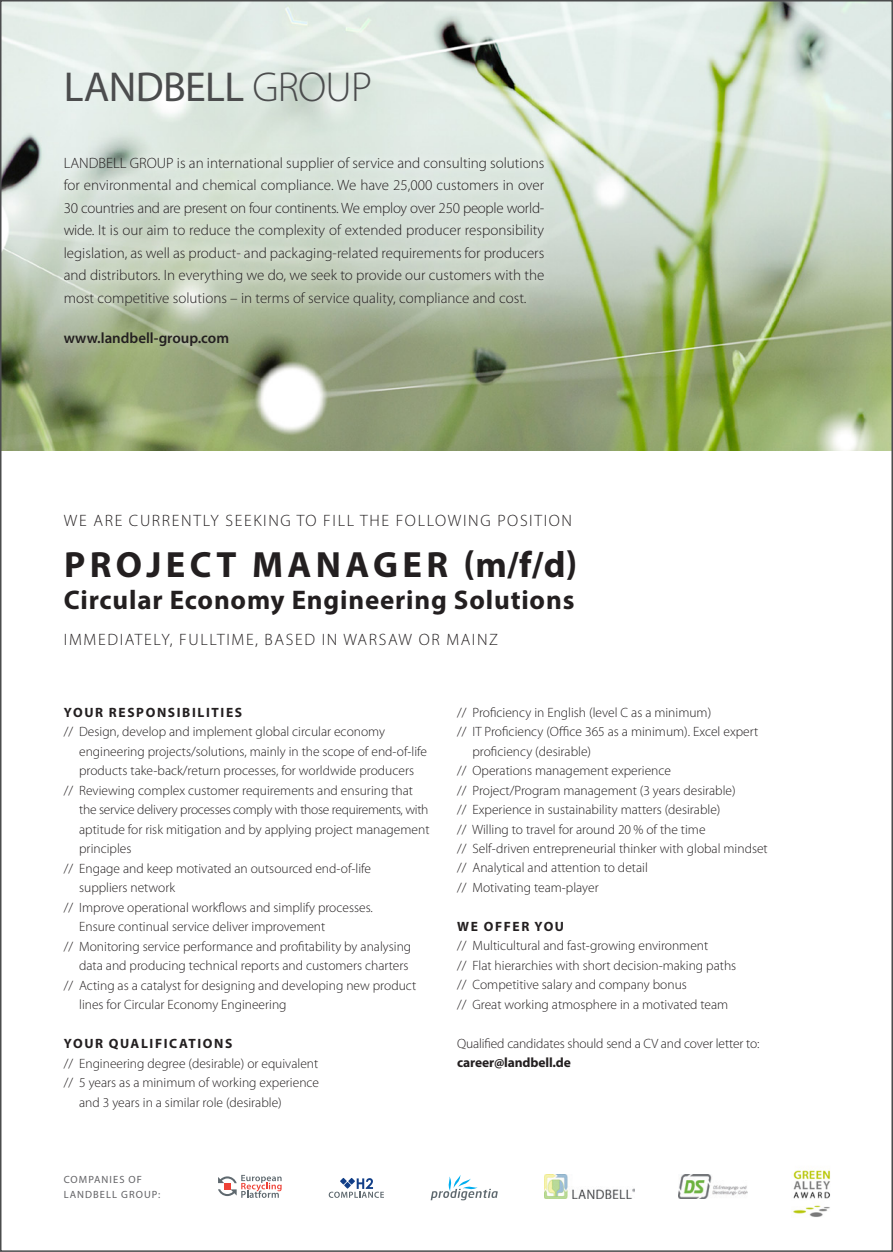
<style>
.page{position:relative;width:893px;height:1252px;background:#fff}
.page>*{position:absolute;margin:0;border:0;box-sizing:border-box;transform-origin:0 0}
.t1{font:42px "Myriad Pro";letter-spacing:-.015em;color:#4b4c4d}
.t2{font:700 36.6px "Myriad Pro";letter-spacing:.12em;color:#231f20}
.t3{font:700 27px "Myriad Pro";letter-spacing:.03em;color:#231f20}
.t4{font:300 16.5px "Myriad Pro";letter-spacing:.1em;color:#231f20}
.t5{font:300 15px/22.5px "Myriad Pro";color:#231f20;text-align:justify}
.t6{font:600 15px "Myriad Pro";color:#231f20}
.t7{font:300 13.5px/19.5px "Myriad Pro";color:#231f20}
.t8{font:300 13.5px "Myriad Pro";letter-spacing:-.02em;color:#231f20}
.t9{font:700 13.5px "Myriad Pro";letter-spacing:.12em;color:#231f20}
.t10{font:700 13.5px "Myriad Pro";letter-spacing:-.01em;color:#231f20}
.t11{font:10.5px/15px "Myriad Pro";letter-spacing:.1em;color:#636366}
.s1{font-weight:300}
</style>
<div class="page">
<img style="left:3px;top:3px;width:887px;height:448px">
<svg style="left:55px;top:148px;width:498px;height:166px"></svg>
<img style="left:545px;top:1174px;width:90px;height:24px">
<img style="left:793px;top:1170px;width:38px;height:47px">
<img style="left:678px;top:1174px;width:70px;height:24px">
<svg style="left:329px;top:1178px;width:55px;height:20px"></svg>
<svg style="left:431px;top:1175px;width:67px;height:25px"></svg>
<svg style="left:218px;top:1175px;width:64px;height:23px"></svg>
<h1 class="t1" style="left:64px;top:61px;width:310px">LANDBELL <span class="s1">GROUP</span></h1>
<p class="t5" style="left:64px;top:152px;width:482px">LANDBELL GROUP is an international supplier of service and consulting solutions for environmental and chemical compliance. We have 25,000 customers in over 30 countries and are present on four continents. We employ over 250 people world&shy;wide. It is our aim to reduce the complexity of extended producer responsibility legislation, as well as product- and packaging-related requirements for producers and distributors. In everything we do, we seek to provide our customers with the most competitive solutions – in terms of service quality, compliance and cost.</p>
<p class="t6" style="left:64px;top:329px;width:167px">www.landbell-group.com</p>
<p class="t4" style="left:64px;top:512px;width:510px">WE ARE CURRENTLY SEEKING TO FILL THE FOLLOWING POSITION</p>
<h2 class="t2" style="left:64px;top:540px;width:515px">PROJECT MANAGER (m/f/d)</h2>
<h3 class="t3" style="left:64px;top:582px;width:512px">Circular Economy Engineering Solutions</h3>
<p class="t4" style="left:64px;top:631px;width:436px">IMMEDIATELY, FULLTIME, BASED IN WARSAW OR MAINZ</p>
<p class="t9" style="left:64px;top:703px;width:180px">YOUR RESPONSIBILITIES</p>
<p class="t7" style="left:64px;top:722px;width:323px">// Design, develop and implement global circular economy</p>
<p class="t7" style="left:79px;top:742px;width:349px">engineering projects/solutions, mainly in the scope of end-of-life</p>
<p class="t7" style="left:79px;top:761px;width:336px">products take-back/return processes, for worldwide producers</p>
<p class="t7" style="left:64px;top:780px;width:351px">// Reviewing complex customer requirements and ensuring that</p>
<p class="t8" style="left:79px;top:802px;width:351px">the service delivery processes comply with those requirements, with</p>
<p class="t7" style="left:79px;top:819px;width:352px">aptitude for risk mitigation and by applying project management</p>
<p class="t7" style="left:79px;top:839px;width:54px">principles</p>
<p class="t7" style="left:64px;top:858px;width:309px">// Engage and keep motivated an outsourced end-of-life</p>
<p class="t7" style="left:79px;top:878px;width:98px">suppliers network</p>
<p class="t7" style="left:64px;top:897px;width:311px">// Improve operational workflows and simplify processes.</p>
<p class="t7" style="left:79px;top:917px;width:248px">Ensure continual service deliver improvement</p>
<p class="t7" style="left:64px;top:936px;width:349px">// Monitoring service performance and profitability by analysing</p>
<p class="t7" style="left:79px;top:956px;width:331px">data and producing technical reports and customers charters</p>
<p class="t7" style="left:64px;top:975px;width:354px">// Acting as a catalyst for designing and developing new product</p>
<p class="t7" style="left:79px;top:995px;width:209px">lines for Circular Economy Engineering</p>
<p class="t9" style="left:64px;top:1035px;width:170px">YOUR QUALIFICATIONS</p>
<p class="t7" style="left:64px;top:1053px;width:256px">// Engineering degree (desirable) or equivalent</p>
<p class="t7" style="left:64px;top:1073px;width:257px">// 5 years as a minimum of working experience</p>
<p class="t7" style="left:79px;top:1092px;width:204px">and 3 years in a similar role (desirable)</p>
<p class="t11" style="left:64px;top:1172px;width:98px">COMPANIES OF<br>LANDBELL GROUP:</p>
<p class="t7" style="left:457px;top:702px;width:256px">// Proficiency in English (level C as a minimum)</p>
<p class="t7" style="left:457px;top:722px;width:303px">// IT Proficiency (Office 365 as a minimum). Excel expert</p>
<p class="t7" style="left:472px;top:741px;width:120px">proficiency (desirable)</p>
<p class="t7" style="left:457px;top:761px;width:215px">// Operations management experience</p>
<p class="t7" style="left:457px;top:780px;width:280px">// Project/Program management (3 years desirable)</p>
<p class="t7" style="left:457px;top:800px;width:265px">// Experience in sustainability matters (desirable)</p>
<p class="t7" style="left:457px;top:819px;width:250px">// Willing to travel for around 20 % of the time</p>
<p class="t7" style="left:457px;top:839px;width:312px">// Self-driven entrepreneurial thinker with global mindset</p>
<p class="t7" style="left:457px;top:858px;width:192px">// Analytical and attention to detail</p>
<p class="t7" style="left:457px;top:878px;width:143px">// Motivating team-player</p>
<p class="t9" style="left:457px;top:918px;width:108px">WE OFFER YOU</p>
<p class="t7" style="left:457px;top:936px;width:281px">// Multicultural and fast-growing environment<br>// Flat hierarchies with short decision-making paths // Competitive salary and company bonus<br>// Great working atmosphere in a motivated team</p>
<p class="t7" style="left:457px;top:1034px;width:304px">Qualified candidates should send a CV and cover letter to:</p>
<p class="t10" style="left:457px;top:1054px;width:115px">career@landbell.de</p>
</div>
